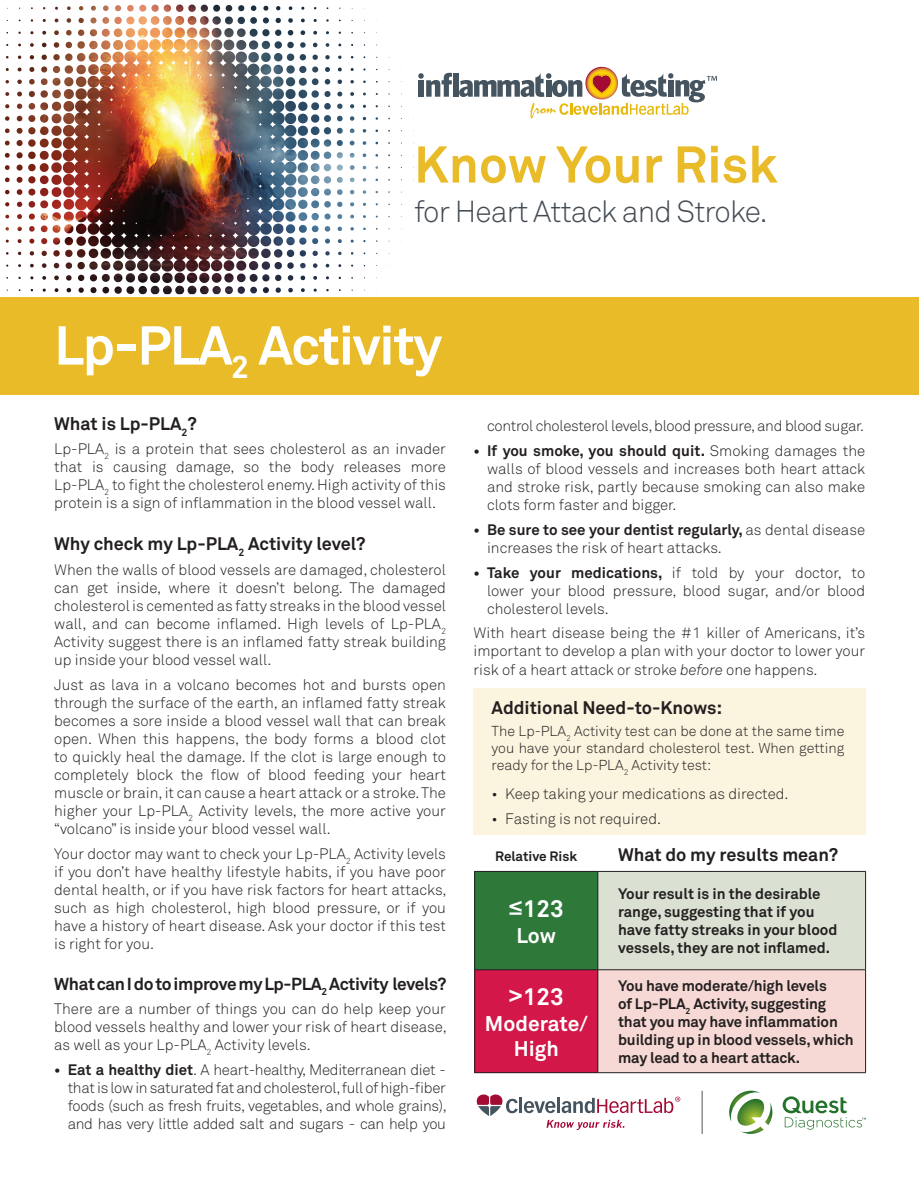
<style>
.page{position:relative;width:919px;height:1189px;background:#fff}
.page>*{position:absolute;margin:0;border:0;box-sizing:border-box;transform-origin:0 0}
.t1{font:700 54px "Akkurat Pro";letter-spacing:-.025em;color:#fff}
.t2{font:700 51px "Akkurat Pro";color:#eabb29}
.t3{font:300 30px "Akkurat Pro";letter-spacing:-.03em;color:#434b54}
.t4{font:700 24px "Akkurat Pro";color:#fff}
.t5{font:700 21px/25.2px "Akkurat Pro";color:#fff;text-align:center}
.t6{font:700 18px "Akkurat Pro";color:#231f20}
.t7{font:700 17.25px "Akkurat Pro";letter-spacing:-.02em;color:#231f20}
.t8{font:300 15px/18px "Akkurat Pro";color:#231f20;text-align:justify}
.t9{font:700 15px/18px "Akkurat Pro";letter-spacing:-.01em;color:#231f20}
.t10{font:300 15px "Akkurat Pro";letter-spacing:-.02em;color:#231f20}
.t11{font:300 14.25px/17.1px "Akkurat Pro";color:#231f20;text-align:justify}
.t12{font:700 13.5px "Akkurat Pro";color:#231f20}
.s1{font-weight:700}
.s2{font-style:italic}
.s3{font-family:"Helvetica Neue"}
</style>
<div class="page">
<img style="left:0;top:4px;width:426px;height:391px">
<div style="left:473px;top:687px;width:392px;height:147px;background:#fbf4df"></div>
<div style="left:474px;top:871px;width:123px;height:98px;background:#2e793a"></div>
<div style="left:597px;top:871px;width:268px;height:98px;background:#dae1d3"></div>
<div style="left:474px;top:969px;width:123px;height:103px;background:#d31748"></div>
<div style="left:597px;top:969px;width:268px;height:103px;background:#f6d9d5"></div>
<hr style="left:474px;top:871px;width:1px;height:98px;background:#231f20">
<hr style="left:597px;top:871px;width:1px;height:98px;background:#231f20">
<hr style="left:865px;top:871px;width:1px;height:98px;background:#231f20">
<hr style="left:474px;top:969px;width:123px;height:1px;background:#231f20">
<hr style="left:474px;top:969px;width:1px;height:103px;background:#231f20">
<hr style="left:597px;top:969px;width:268px;height:1px;background:#231f20">
<hr style="left:597px;top:969px;width:1px;height:103px;background:#231f20">
<hr style="left:865px;top:969px;width:1px;height:103px;background:#231f20">
<hr style="left:597px;top:1072px;width:268px;height:1px;background:#231f20">
<hr style="left:474px;top:1072px;width:123px;height:1px;background:#231f20">
<hr style="left:474px;top:871px;width:123px;height:1px;background:#231f20">
<hr style="left:597px;top:871px;width:268px;height:1px;background:#231f20">
<div style="left:0;top:297px;width:918px;height:97px;background:#eabb29"></div>
<div style="left:453px;top:73px;width:5px;height:24px;background:#45545f"></div>
<svg style="left:418px;top:73px;width:34px;height:24px"></svg>
<svg style="left:459px;top:67px;width:258px;height:51px"></svg>
<hr style="left:701px;top:1090px;width:1px;height:43px;background:#51555b">
<svg style="left:782px;top:1096px;width:83px;height:33px"></svg>
<svg style="left:729px;top:1090px;width:43px;height:43px"></svg>
<svg style="left:546px;top:1119px;width:78px;height:10px"></svg>
<hr style="left:519px;top:1097px;width:3px;height:15px;background:#45545f">
<svg style="left:524px;top:1101px;width:31px;height:12px"></svg>
<hr style="left:557px;top:1097px;width:3px;height:15px;background:#45545f">
<svg style="left:476px;top:1094px;width:41px;height:21px"></svg>
<svg style="left:561px;top:1096px;width:119px;height:17px"></svg>
<h2 class="t2" style="left:414px;top:133px;width:365px">Know Your Risk</h2>
<h3 class="t3" style="left:414px;top:193px;width:355px">for Heart Attack and Stroke.</h3>
<h1 class="t1" style="left:54px;top:312px;width:389px">Lp-PLA<sub>2</sub> Activity</h1>
<p class="t6" style="left:54px;top:412px;width:144px">What is Lp-PLA<sub>2</sub>?</p>
<p class="t8" style="left:54px;top:440px;width:393px">Lp-PLA<sub>2</sub> is a protein that sees cholesterol as an invader that is causing damage, so the body releases more Lp-PLA<sub>2</sub> to fight the cholesterol enemy. High activity of this protein is a sign of inflammation in the blood vessel wall.</p>
<p class="t6" style="left:54px;top:532px;width:313px">Why check my Lp-PLA<sub>2</sub> Activity level?</p>
<p class="t8" style="left:54px;top:560px;width:393px">When the walls of blood vessels are damaged, cholesterol can get inside, where it doesn’t belong. The damaged cholesterol is cemented as fatty streaks in the blood vessel wall, and can become inflamed. High levels of Lp-PLA<sub>2<br></sub>Activity suggest there is an inflamed fatty streak building up inside your blood vessel wall.</p>
<p class="t8" style="left:54px;top:675px;width:393px">Just as lava in a volcano becomes hot and bursts open through the surface of the earth, an inflamed fatty streak becomes a sore inside a blood vessel wall that can break open. When this happens, the body forms a blood clot to quickly heal the damage. If the clot is large enough to completely block the flow of blood feeding your heart muscle or brain, it can cause a heart attack or a stroke. The higher your Lp-PLA<sub>2</sub> Activity levels, the more active your “volcano” is inside your blood vessel wall.</p>
<p class="t8" style="left:54px;top:844px;width:394px">Your doctor may want to check your Lp-PLA<sub>2</sub> Activity levels if you don’t have healthy lifestyle habits, if you have poor dental health, or if you have risk factors for heart attacks, such as high cholesterol, high blood pressure, or if you have a history of heart disease. Ask your doctor if this test is right for you.</p>
<p class="t7" style="left:54px;top:972px;width:394px">What can I do to improve my Lp-PLA<sub>2</sub> Activity levels?</p>
<p class="t8" style="left:54px;top:1000px;width:394px">There are a number of things you can do help keep your blood vessels healthy and lower your risk of heart disease, as well as your Lp-PLA<sub>2</sub> Activity levels.</p>
<p class="t8" style="left:68px;top:1060px;width:380px;text-indent:-14px"><span class="s1">• Eat a healthy diet</span>. A heart-healthy, Mediterranean diet - that is low in saturated fat and cholesterol, full of high-fiber foods (such as fresh fruits, vegetables, and whole grains), and has very little added salt and sugars - can help you</p>
<p class="t10" style="left:487px;top:417px;width:378px">control cholesterol levels, blood pressure, and blood sugar.</p>
<p class="t8" style="left:487px;top:442px;width:379px;text-indent:-13px"><span class="s1">• If you smoke, you should quit.</span> Smoking damages the walls of blood vessels and increases both heart attack and stroke risk, partly because smoking can also make clots form faster and bigger.</p>
<p class="t8" style="left:487px;top:520px;width:379px;text-indent:-13px"><span class="s1">• Be sure to see your dentist regularly,</span> as dental disease increases the risk of heart attacks.</p>
<p class="t8" style="left:487px;top:563px;width:379px;text-indent:-13px"><span class="s1">• Take your medications,</span> if told by your doctor, to lower your blood pressure, blood sugar, and/or blood cholesterol levels.</p>
<p class="t8" style="left:473px;top:624px;width:393px">With heart disease being the #1 killer of Americans, it’s important to develop a plan with your doctor to lower your risk of a heart attack or stroke <span class="s2">before</span> one happens.</p>
<p class="t6" style="left:491px;top:696px;width:232px">Additional Need-to-Knows:</p>
<p class="t11" style="left:491px;top:722px;width:354px">The Lp-PLA<sub>2</sub> Activity test can be done at the same time you have your standard cholesterol test. When getting ready for the Lp-PLA<sub>2</sub> Activity test:</p>
<p class="t8" style="left:491px;top:785px;width:298px">• Keep taking your medications as directed.</p>
<p class="t8" style="left:491px;top:809px;width:171px">• Fasting is not required.</p>
<p class="t12" style="left:495px;top:847px;width:83px">Relative Risk</p>
<p class="t6" style="left:618px;top:844px;width:222px">What do my results mean?</p>
<h3 class="t4" style="left:508px;top:894px;width:57px"><span class="s3">≤</span>123</h3>
<h3 class="t5" style="left:516px;top:922px;width:41px">Low</h3>
<p class="t9" style="left:618px;top:885px;width:221px">Your result is in the desirable range, suggesting that if you have fatty streaks in your blood vessels, they are not inflamed.</p>
<h3 class="t4" style="left:508px;top:982px;width:57px"><span class="s3">&gt;</span>123</h3>
<h3 class="t5" style="left:485px;top:1010px;width:104px">Moderate/<br>High</h3>
<p class="t9" style="left:618px;top:976px;width:237px">You have moderate/high levels<br>of Lp-PLA<sub>2</sub> Activity, suggesting that you may have inflammation building up in blood vessels, which may lead to a heart attack.</p>
</div>
